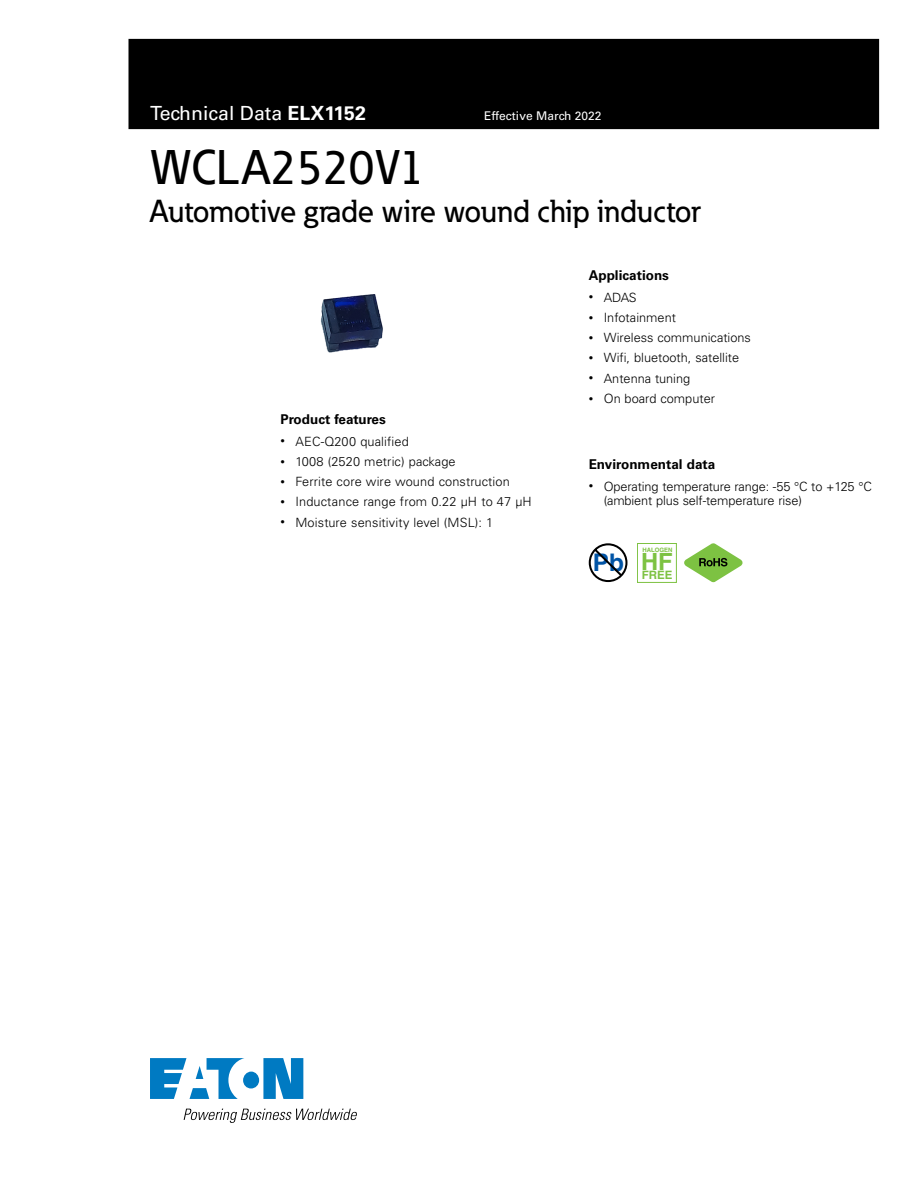
<style>
.page{position:relative;width:918px;height:1188px;background:#fff}
.page>*{position:absolute;margin:0;border:0;box-sizing:border-box;transform-origin:0 0}
._00_Product{font:500 48px "Eaton";color:#000}
._00_Product-2{font:500 31.5px "Eaton";color:#000}
.t1{font:700 24.3px "Helvetica";color:#0054a6}
.t2{font:700 23.7px "Helvetica";color:#7dc242}
.t3{font:19.5px "Univers LT Std";color:#fff}
._01_Head2{font:700 13.5px "Univers LT Std";color:#000}
.t4{font:300 12.75px/14.2px "Univers LT Std";color:#000}
.t5{font:12px "Univers LT Std";color:#fff}
.t6{font:700 11.55px "Helvetica";color:#7dc242}
.t7{font:700 6px "Helvetica";color:#7dc242}
.s1{font-weight:700}
.s2{font-family:"Univers";font-size:9px}
</style>
<div class="page">
<div style="left:129px;top:39px;width:750px;height:90px;background:#000"></div>
<svg style="left:150px;top:1058px;width:153px;height:41px"></svg>
<svg style="left:184px;top:1109px;width:173px;height:14px"></svg>
<svg style="left:589px;top:543px;width:38px;height:39px"></svg>
<div style="left:637px;top:543px;width:40px;height:40px;border:1px solid #7dc242"></div>
<svg style="left:684px;top:543px;width:59px;height:39px"></svg>
<img style="left:321px;top:294px;width:62px;height:59px">
<h3 class="t3" style="left:150px;top:102px;width:218px">Technical Data <span class="s1">ELX1152</span></h3>
<p class="t5" style="left:484px;top:109px;width:119px">Effective March 2022</p>
<p class="_00_Product" style="left:150px;top:138px;width:276px">WCLA2520V1</p>
<p class="_00_Product-2" style="left:150px;top:191px;width:552px">Automotive grade wire wound chip inductor</p>
<p class="_01_Head2" style="left:280px;top:411px;width:107px">Product features</p>
<p class="t4" style="left:280px;top:434px;width:130px"><span class="s2">•</span> AEC-Q200 qualified</p>
<p class="t4" style="left:280px;top:454px;width:177px"><span class="s2">•</span> 1008 (2520 metric) package</p>
<p class="t4" style="left:280px;top:474px;width:231px"><span class="s2">•</span> Ferrite core wire wound construction</p>
<p class="t4" style="left:280px;top:495px;width:253px"><span class="s2">•</span> Inductance range from 0.22 µH to 47 µH</p>
<p class="t4" style="left:280px;top:515px;width:214px"><span class="s2">•</span> Moisture sensitivity level (MSL): 1</p>
<p class="_01_Head2" style="left:589px;top:267px;width:82px">Applications</p>
<p class="t4" style="left:589px;top:290px;width:49px"><span class="s2">•</span> ADAS</p>
<p class="t4" style="left:589px;top:310px;width:89px"><span class="s2">•</span> Infotainment</p>
<p class="t4" style="left:589px;top:330px;width:164px"><span class="s2">•</span> Wireless communications</p>
<p class="t4" style="left:589px;top:351px;width:152px"><span class="s2">•</span> Wifi, bluetooth, satellite</p>
<p class="t4" style="left:589px;top:371px;width:103px"><span class="s2">•</span> Antenna tuning</p>
<p class="t4" style="left:589px;top:391px;width:128px"><span class="s2">•</span> On board computer</p>
<p class="_01_Head2" style="left:589px;top:456px;width:128px">Environmental data</p>
<p class="t4" style="left:604px;top:479px;width:270px;text-indent:-15px"><span class="s2">•</span> Operating temperature range: -55 °C to +125 °C (ambient plus self-temperature rise)</p>
<p class="t1" style="left:593px;top:547px;width:33px">Pb</p>
<p class="t7" style="left:642px;top:546px;width:32px">HALOGEN</p>
<p class="t2" style="left:641px;top:547px;width:33px">HF</p>
<p class="t6" style="left:642px;top:568px;width:32px">FREE</p>
</div>
